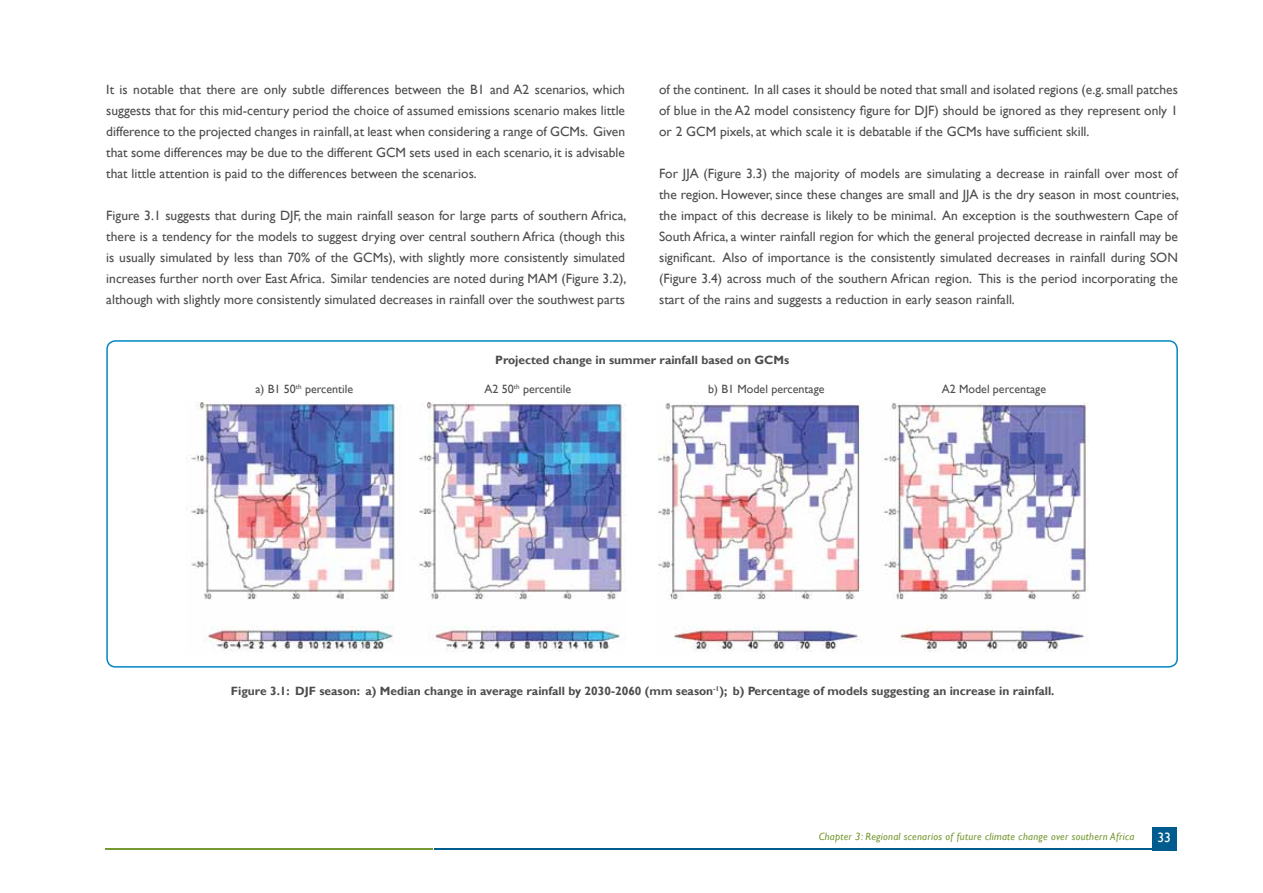
<style>
.page{position:relative;width:1263px;height:893px;background:#fff}
.page>*{position:absolute;margin:0;border:0;box-sizing:border-box;transform-origin:0 0}
.t1{font:13.5px/21px "Gill Sans";color:#4d4d4f;text-align:justify}
.t2{font:13.5px "Gill Sans";color:#fff}
.t3{font:700 12px "Gill Sans";color:#4d4d4f}
.t4{font:12px "Gill Sans";color:#4d4d4f}
.t5{font:italic 10.5px "Gill Sans";letter-spacing:.025em;color:#759832}
</style>
<div class="page">
<div style="left:1152px;top:827px;width:24px;height:23px;background:#005c8e"></div>
<hr style="left:434px;top:849px;width:742px;height:1px;background:#005c8e">
<hr style="left:105px;top:849px;width:327px;height:1px;background:#759832">
<img style="left:191px;top:402px;width:435px;height:250px">
<img style="left:657px;top:402px;width:431px;height:250px">
<div style="left:106px;top:340px;width:1072px;height:328px;border:2px solid #0087bf;border-radius:9px"></div>
<p class="t1" style="left:106px;top:80px;width:520px">It is notable that there are only subtle differences between the B1 and A2 scenarios, which suggests that for this mid-century period the choice of assumed emissions scenario makes little difference to the projected changes in rainfall, at least when considering a range of GCMs. Given that some differences may be due to the different GCM sets used in each scenario, it is advisable that little attention is paid to the differences between the scenarios.</p>
<p class="t1" style="left:106px;top:206px;width:522px">Figure 3.1 suggests that during DJF, the main rainfall season for large parts of southern Africa, there is a tendency for the models to suggest drying over central southern Africa (though this is usually simulated by less than 70% of the GCMs), with slightly more consistently simulated increases further north over East Africa. Similar tendencies are noted during MAM (Figure 3.2), although with slightly more consistently simulated decreases in rainfall over the southwest parts</p>
<p class="t1" style="left:659px;top:80px;width:520px">of the continent. In all cases it should be noted that small and isolated regions (e.g. small patches of blue in the A2 model consistency figure for DJF) should be ignored as they represent only 1 or 2 GCM pixels, at which scale it is debatable if the GCMs have sufficient skill.</p>
<p class="t1" style="left:659px;top:164px;width:522px">For JJA (Figure 3.3) the majority of models are simulating a decrease in rainfall over most of the region. However, since these changes are small and JJA is the dry season in most countries, the impact of this decrease is likely to be minimal. An exception is the southwestern Cape of South Africa, a winter rainfall region for which the general projected decrease in rainfall may be significant. Also of importance is the consistently simulated decreases in rainfall during SON (Figure 3.4) across much of the southern African region. This is the period incorporating the start of the rains and suggests a reduction in early season rainfall.</p>
<p class="t3" style="left:495px;top:352px;width:295px">Projected change in summer rainfall based on GCMs</p>
<p class="t4" style="left:255px;top:382px;width:99px">a) B1 50<sup>th</sup> percentile</p>
<p class="t4" style="left:484px;top:382px;width:88px">A2 50<sup>th</sup> percentile</p>
<p class="t4" style="left:708px;top:382px;width:118px">b) B1 Model percentage</p>
<p class="t4" style="left:942px;top:382px;width:106px">A2 Model percentage</p>
<p class="t3" style="left:231px;top:684px;width:825px">Figure 3.1: DJF season: a) Median change in average rainfall by 2030-2060 (mm season<sup>-1</sup>); b) Percentage of models suggesting an increase in rainfall.</p>
<p class="t5" style="left:819px;top:830px;width:317px">Chapter 3: Regional scenarios of future climate change over southern Africa</p>
<p class="t2" style="left:1157px;top:829px;width:15px">33</p>
</div>
